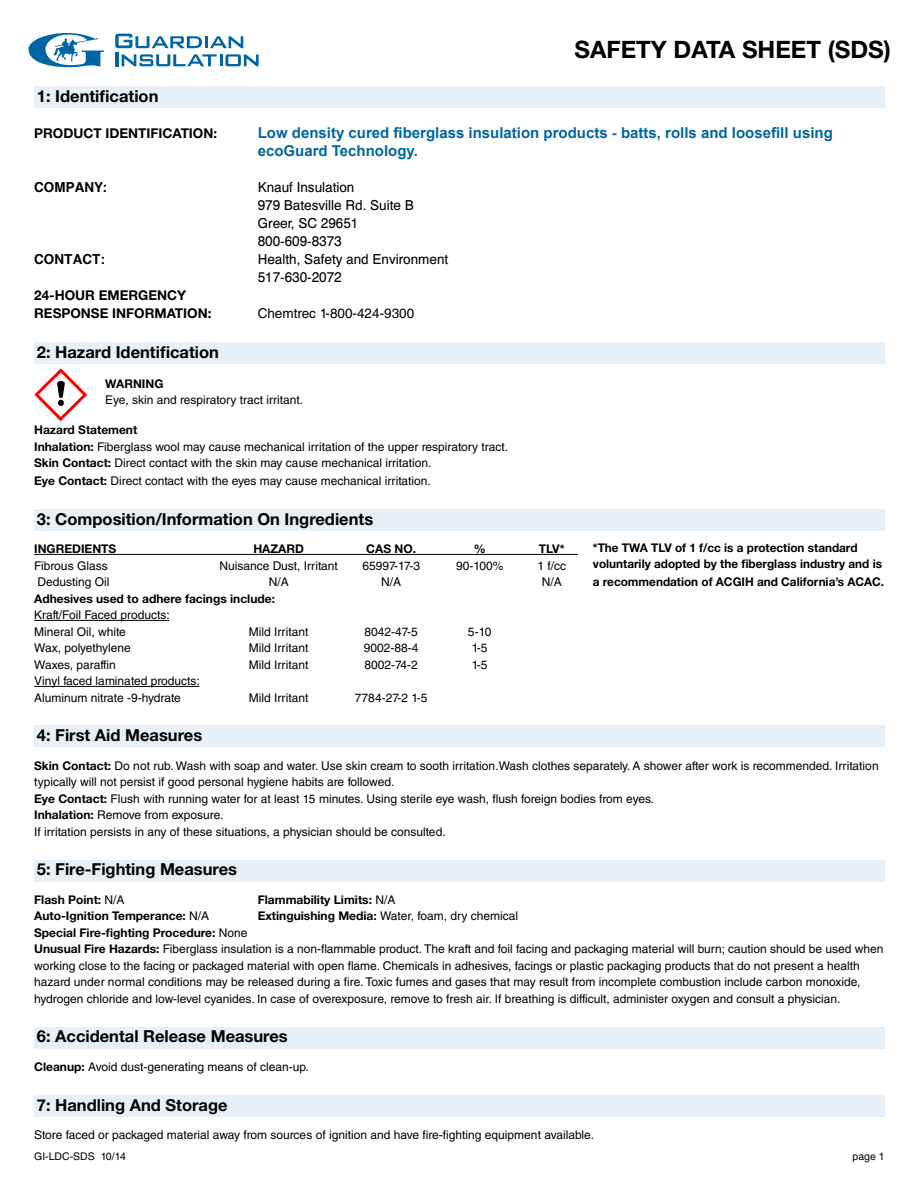
<style>
.page{position:relative;width:918px;height:1188px;background:#fff}
.page>*{position:absolute;margin:0;border:0;box-sizing:border-box;transform-origin:0 0}
.t1{font:700 24px "Helvetica Neue LT Std";color:#000}
.t2{font:700 16.5px "Helvetica Neue LT Std";color:#000}
.t3{font:700 15px/18px "Arial";color:#0065a4}
.t4{font:13.5px/18px "Helv Normal";color:#000}
.t5{font:700 13.5px/18px "Helvetica Neue LT Std";color:#000}
.t6{font:13.5px "Helvetica LT Std";color:#000}
.t7{font:700 13.5px "Helv";color:#000}
.t8{font:12px/16.5px "Helvetica LT Std";color:#000}
.t9{font:700 12px/16.5px "Helvetica Neue LT Std";color:#000}
.t10{font:10.5px "Helvetica LT Std";color:#000}
.s1{font-family:"Helvetica Neue LT Std";font-weight:700}
.s2{font-family:"Helvetica LT Std";font-weight:400}
</style>
<div class="page">
<hr style="left:34px;top:554px;width:544px;height:1px;background:#000">
<hr style="left:34px;top:620px;width:135px;height:1px;background:#000">
<hr style="left:34px;top:686px;width:165px;height:1px;background:#000">
<div style="left:34px;top:86px;width:851px;height:22px;background:#e6f0f6"></div>
<div style="left:34px;top:342px;width:851px;height:22px;background:#e6f0f6"></div>
<div style="left:34px;top:509px;width:851px;height:22px;background:#e6f0f6"></div>
<div style="left:34px;top:726px;width:851px;height:21px;background:#e6f0f6"></div>
<div style="left:34px;top:860px;width:851px;height:21px;background:#e6f0f6"></div>
<div style="left:34px;top:1027px;width:851px;height:21px;background:#e6f0f6"></div>
<div style="left:34px;top:1095px;width:851px;height:22px;background:#e6f0f6"></div>
<svg style="left:34px;top:368px;width:53px;height:53px"></svg>
<svg style="left:28px;top:33px;width:76px;height:34px"></svg>
<hr style="left:115px;top:52px;width:4px;height:14px;background:#0065a4">
<svg style="left:122px;top:54px;width:137px;height:12px"></svg>
<svg style="left:115px;top:34px;width:128px;height:14px"></svg>
<h1 class="t1" style="left:574px;top:35px;width:318px">SAFETY DATA SHEET (SDS)</h1>
<h2 class="t2" style="left:37px;top:86px;width:123px">1: Identification</h2>
<p class="t5" style="left:34px;top:124px;width:184px">PRODUCT IDENTIFICATION:</p>
<p class="t3" style="left:258px;top:124px;width:577px">Low density cured fiberglass insulation products - batts, rolls and loosefill using ecoGuard Technology.</p>
<p class="t7" style="left:34px;top:179px;width:75px">COMPANY:</p>
<p class="t4" style="left:258px;top:178px;width:158px">Knauf Insulation<br>979 Batesville Rd. Suite B<br>Greer, SC 29651<br>800-609-8373</p>
<p class="t7" style="left:34px;top:251px;width:73px">CONTACT:</p>
<p class="t4" style="left:258px;top:250px;width:192px">Health, Safety and Environment<br>517-630-2072</p>
<p class="t5" style="left:34px;top:286px;width:179px">24-HOUR EMERGENCY<br>RESPONSE INFORMATION:</p>
<p class="t6" style="left:258px;top:305px;width:158px">Chemtrec 1-800-424-9300</p>
<h2 class="t2" style="left:37px;top:341px;width:184px">2: Hazard Identification</h2>
<p class="t9" style="left:105px;top:375px;width:60px">WARNING</p>
<p class="t8" style="left:105px;top:392px;width:200px">Eye, skin and respiratory tract irritant.</p>
<p class="t9" style="left:34px;top:421px;width:105px">Hazard Statement</p>
<p class="t8" style="left:34px;top:438px;width:475px"><span class="s1">Inhalation:</span> Fiberglass wool may cause mechanical irritation of the upper respiratory tract.<br><span class="s1">Skin Contact:</span> Direct contact with the skin may cause mechanical irritation.</p>
<p class="t8" style="left:34px;top:473px;width:398px"><span class="s1">Eye Contact:</span> Direct contact with the eyes may cause mechanical irritation.</p>
<h2 class="t2" style="left:37px;top:509px;width:338px">3: Composition/Information On Ingredients</h2>
<p class="t9" style="left:34px;top:540px;width:84px">INGREDIENTS</p>
<p class="t9" style="left:253px;top:540px;width:52px">HAZARD</p>
<p class="t9" style="left:366px;top:540px;width:51px">CAS NO.</p>
<p class="t9" style="left:474px;top:540px;width:13px">%</p>
<p class="t9" style="left:539px;top:540px;width:27px">TLV*</p>
<p class="t8" style="left:34px;top:557px;width:75px">Fibrous Glass</p>
<p class="t8" style="left:219px;top:557px;width:120px">Nuisance Dust, Irritant</p>
<p class="t8" style="left:362px;top:557px;width:59px">65997-17-3</p>
<p class="t8" style="left:456px;top:557px;width:49px">90-100%</p>
<p class="t8" style="left:537px;top:557px;width:30px">1 f/cc</p>
<p class="t8" style="left:38px;top:574px;width:74px">Dedusting Oil</p>
<p class="t8" style="left:269px;top:574px;width:22px">N/A</p>
<p class="t8" style="left:381px;top:574px;width:22px">N/A</p>
<p class="t8" style="left:542px;top:574px;width:22px">N/A</p>
<p class="t9" style="left:34px;top:590px;width:242px">Adhesives used to adhere facings include:</p>
<p class="t8" style="left:34px;top:607px;width:137px">Kraft/Foil Faced products:<br>Mineral Oil, white</p>
<p class="t8" style="left:249px;top:623px;width:61px">Mild Irritant</p>
<p class="t8" style="left:365px;top:623px;width:55px">8042-47-5</p>
<p class="t8" style="left:468px;top:623px;width:25px">5-10</p>
<p class="t8" style="left:34px;top:640px;width:98px">Wax, polyethylene</p>
<p class="t8" style="left:249px;top:640px;width:61px">Mild Irritant</p>
<p class="t8" style="left:364px;top:640px;width:56px">9002-88-4</p>
<p class="t8" style="left:472px;top:640px;width:17px">1-5</p>
<p class="t8" style="left:34px;top:656px;width:83px">Waxes, paraffin</p>
<p class="t8" style="left:249px;top:656px;width:61px">Mild Irritant</p>
<p class="t8" style="left:364px;top:656px;width:55px">8002-74-2</p>
<p class="t8" style="left:472px;top:656px;width:17px">1-5</p>
<p class="t8" style="left:34px;top:673px;width:167px">Vinyl faced laminated products:<br>Aluminum nitrate -9-hydrate</p>
<p class="t8" style="left:249px;top:689px;width:61px">Mild Irritant</p>
<p class="t8" style="left:355px;top:689px;width:74px">7784-27-2 1-5</p>
<p class="t9" style="left:593px;top:539px;width:291px">*The TWA TLV of 1 f/cc is a protection standard voluntarily adopted by the fiberglass industry and is</p>
<p class="t9" style="left:593px;top:573px;width:293px">a recommendation of ACGIH and California’s ACAC.</p>
<h2 class="t2" style="left:37px;top:725px;width:167px">4: First Aid Measures</h2>
<p class="t8" style="left:34px;top:757px;width:846px"><span class="s1">Skin Contact:</span> Do not rub. Wash with soap and water. Use skin cream to sooth irritation.Wash clothes separately. A shower after work is recommended. Irritation typically will not persist if good personal hygiene habits are followed.<br><span class="s1">Eye Contact:</span> Flush with running water for at least 15 minutes. Using sterile eye wash, flush foreign bodies from eyes.<br><span class="s1">Inhalation:</span> Remove from exposure.<br>If irritation persists in any of these situations, a physician should be consulted.</p>
<h2 class="t2" style="left:37px;top:859px;width:202px">5: Fire-Fighting Measures</h2>
<p class="t9" style="left:34px;top:891px;width:92px">Flash Point: <span class="s2">N/A</span></p>
<p class="t9" style="left:258px;top:891px;width:139px">Flammability Limits: <span class="s2">N/A</span></p>
<p class="t9" style="left:34px;top:908px;width:177px">Auto-Ignition Temperance: <span class="s2">N/A</span></p>
<p class="t8" style="left:258px;top:908px;width:262px"><span class="s1">Extinguishing Media:</span> Water, foam, dry chemical</p>
<p class="t9" style="left:34px;top:924px;width:215px">Special Fire-fighting Procedure: <span class="s2">None</span></p>
<p class="t8" style="left:34px;top:941px;width:851px"><span class="s1">Unusual Fire Hazards:</span> Fiberglass insulation is a non-flammable product. The kraft and foil facing and packaging material will burn; caution should be used when working close to the facing or packaged material with open flame. Chemicals in adhesives, facings or plastic packaging products that do not present a health hazard under normal conditions may be released during a fire. Toxic fumes and gases that may result from incomplete combustion include carbon monoxide, hydrogen chloride and low-level cyanides. In case of overexposure, remove to fresh air. If breathing is difficult, administer oxygen and consult a physician.</p>
<h2 class="t2" style="left:37px;top:1026px;width:252px">6: Accidental Release Measures</h2>
<p class="t8" style="left:34px;top:1059px;width:276px"><span class="s1">Cleanup:</span> Avoid dust-generating means of clean-up.</p>
<h2 class="t2" style="left:37px;top:1094px;width:192px">7: Handling And Storage</h2>
<p class="t8" style="left:34px;top:1127px;width:561px">Store faced or packaged material away from sources of ignition and have fire-fighting equipment available.</p>
<p class="t10" style="left:34px;top:1151px;width:93px">GI-LDC-SDS 10/14</p>
<p class="t10" style="left:853px;top:1151px;width:34px">page 1</p>
</div>
